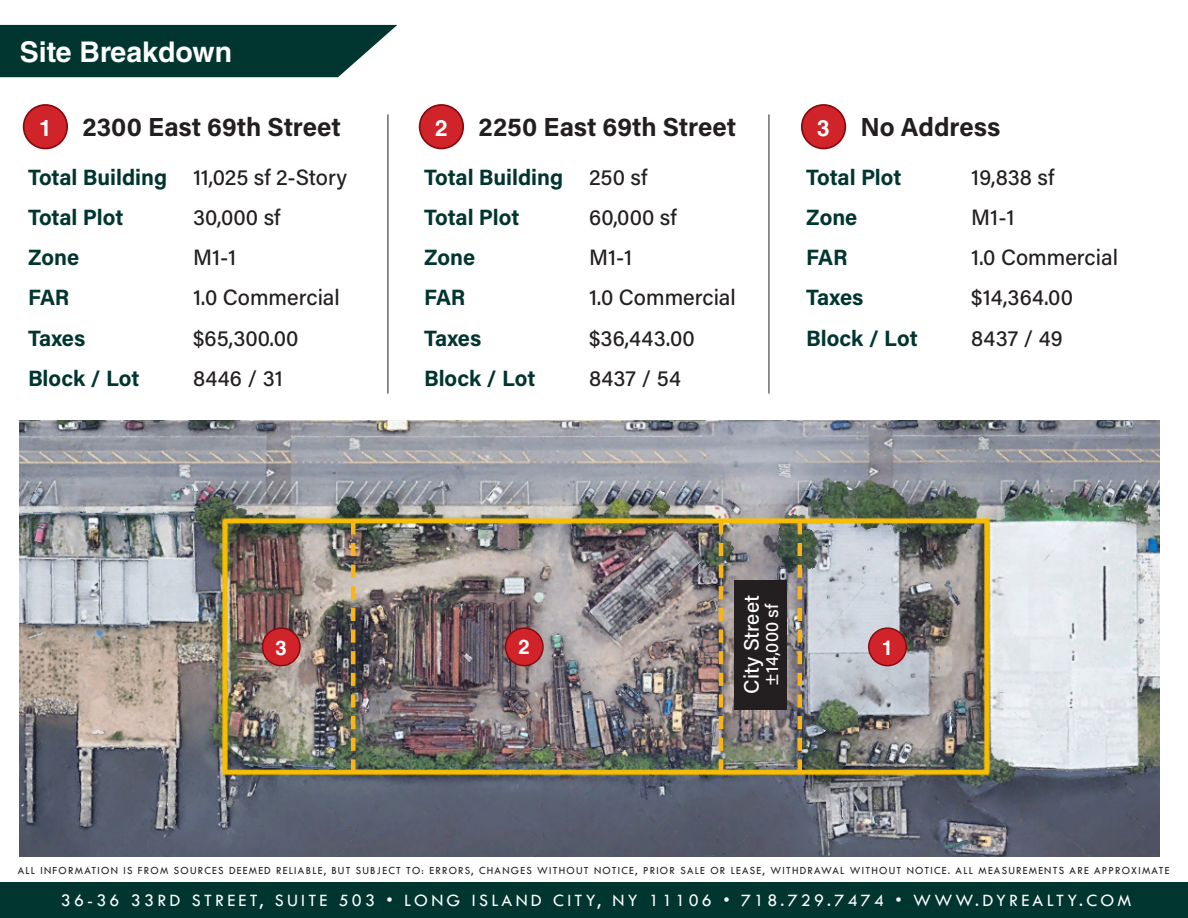
<style>
.page{position:relative;width:1188px;height:918px;background:#fff}
.page>*{position:absolute;margin:0;border:0;box-sizing:border-box;transform-origin:0 0}
.t1{font:700 28.5px "Helvetica LT Std";color:#fff}
.t2{font:700 26.1px "Acumin Pro";letter-spacing:-.005em;color:#231f20}
.t3{font:700 22.5px "Helvetica LT Std";color:#fff}
.t4{font:500 22.2px "Acumin Pro";color:#231f20}
.t5{font:700 22.2px "Acumin Pro";color:#003530}
.t6{font:500 21px "Acumin Pro";color:#fff}
.t7{font:700 20.25px "Helvetica LT Std";color:#fff}
.t8{font:18px "Tw Cen";letter-spacing:.18em;color:#fff}
.t9{font:500 18px "Acumin Pro";letter-spacing:.005em;color:#fff}
.t10{font:11.25px "Tw Cen";letter-spacing:.115em;color:#1b1b1b;scale:.96 1}
</style>
<div class="page">
<div style="left:0;top:882px;width:1188px;height:36px;background:#003530"></div>
<svg style="left:0;top:25px;width:397px;height:52px;background:#12433f"></svg>
<img style="left:20px;top:420px;width:1139px;height:436px">
<svg style="left:798px;top:521px;width:4px;height:251px"></svg>
<svg style="left:719px;top:521px;width:4px;height:251px"></svg>
<svg style="left:351px;top:521px;width:4px;height:251px"></svg>
<div style="left:869px;top:628px;width:37px;height:38px;background:#d1232a;border-radius:50%"></div>
<div style="left:868px;top:627px;width:39px;height:39px;border:1px solid #84090c;border-radius:50%"></div>
<div style="left:262px;top:628px;width:38px;height:38px;background:#d1232a;border-radius:50%"></div>
<div style="left:262px;top:627px;width:39px;height:39px;border:1px solid #84090c;border-radius:50%"></div>
<div style="left:505px;top:628px;width:38px;height:38px;background:#d1232a;border-radius:50%"></div>
<div style="left:505px;top:627px;width:39px;height:39px;border:1px solid #84090c;border-radius:50%"></div>
<div style="left:24px;top:105px;width:43px;height:44px;background:#d1232a;border-radius:50%"></div>
<div style="left:23px;top:104px;width:45px;height:45px;border:2px solid #84090c;border-radius:50%"></div>
<div style="left:420px;top:105px;width:43px;height:44px;background:#d1232a;border-radius:50%"></div>
<div style="left:419px;top:104px;width:45px;height:45px;border:2px solid #84090c;border-radius:50%"></div>
<div style="left:802px;top:105px;width:43px;height:44px;background:#d1232a;border-radius:50%"></div>
<div style="left:801px;top:104px;width:45px;height:45px;border:2px solid #84090c;border-radius:50%"></div>
<hr style="left:388px;top:114px;width:1px;height:280px;background:#231f20">
<hr style="left:769px;top:114px;width:1px;height:280px;background:#231f20">
<div style="left:735px;top:580px;width:52px;height:130px;background:#231f20"></div>
<p class="t1" style="left:20px;top:34px;width:214px">Site Breakdown</p>
<p class="t2" style="left:82px;top:109px;width:260px">2300 East 69th Street</p>
<p class="t2" style="left:478px;top:109px;width:259px">2250 East 69th Street</p>
<p class="t2" style="left:861px;top:109px;width:141px">No Address</p>
<p class="t4" style="left:193px;top:162px;width:156px">11,025 sf 2-Story</p>
<p class="t4" style="left:193px;top:202px;width:89px">30,000 sf</p>
<p class="t4" style="left:193px;top:242px;width:45px">M1-1</p>
<p class="t4" style="left:193px;top:282px;width:148px">1.0 Commercial</p>
<p class="t4" style="left:193px;top:322px;width:107px">$65,300.00</p>
<p class="t4" style="left:193px;top:362px;width:91px">8446 / 31</p>
<p class="t3" style="left:39px;top:114px;width:14px">1</p>
<p class="t3" style="left:435px;top:114px;width:14px">2</p>
<p class="t3" style="left:817px;top:114px;width:14px">3</p>
<p class="t4" style="left:589px;top:162px;width:60px">250 sf</p>
<p class="t4" style="left:589px;top:202px;width:89px">60,000 sf</p>
<p class="t4" style="left:589px;top:242px;width:45px">M1-1</p>
<p class="t4" style="left:589px;top:282px;width:148px">1.0 Commercial</p>
<p class="t4" style="left:589px;top:322px;width:107px">$36,443.00</p>
<p class="t4" style="left:589px;top:362px;width:93px">8437 / 54</p>
<p class="t4" style="left:971px;top:162px;width:85px">19,838 sf</p>
<p class="t4" style="left:971px;top:202px;width:45px">M1-1</p>
<p class="t4" style="left:971px;top:242px;width:148px">1.0 Commercial</p>
<p class="t4" style="left:971px;top:282px;width:103px">$14,364.00</p>
<p class="t4" style="left:971px;top:322px;width:93px">8437 / 49</p>
<p class="t5" style="left:28px;top:162px;width:140px">Total Building</p>
<p class="t5" style="left:28px;top:202px;width:97px">Total Plot</p>
<p class="t5" style="left:28px;top:242px;width:53px">Zone</p>
<p class="t5" style="left:28px;top:282px;width:43px">FAR</p>
<p class="t5" style="left:28px;top:322px;width:59px">Taxes</p>
<p class="t5" style="left:28px;top:362px;width:113px">Block / Lot</p>
<p class="t5" style="left:424px;top:162px;width:140px">Total Building</p>
<p class="t5" style="left:424px;top:202px;width:97px">Total Plot</p>
<p class="t5" style="left:424px;top:242px;width:53px">Zone</p>
<p class="t5" style="left:424px;top:282px;width:43px">FAR</p>
<p class="t5" style="left:424px;top:322px;width:59px">Taxes</p>
<p class="t5" style="left:424px;top:362px;width:113px">Block / Lot</p>
<p class="t5" style="left:806px;top:162px;width:97px">Total Plot</p>
<p class="t5" style="left:806px;top:202px;width:53px">Zone</p>
<p class="t5" style="left:806px;top:242px;width:43px">FAR</p>
<p class="t5" style="left:806px;top:282px;width:59px">Taxes</p>
<p class="t5" style="left:806px;top:322px;width:113px">Block / Lot</p>
<p class="t6" style="left:737px;top:694px;width:100px;rotate:-90deg">City Street</p>
<p class="t9" style="left:760px;top:686px;width:84px;rotate:-90deg">±14,000 sf</p>
<p class="t7" style="left:276px;top:636px;width:13px">3</p>
<p class="t7" style="left:519px;top:635px;width:13px">2</p>
<p class="t7" style="left:882px;top:636px;width:13px">1</p>
<p class="t10" style="left:18px;top:864px;width:1201px">ALL INFORMATION IS FROM SOURCES DEEMED RELIABLE, BUT SUBJECT TO: ERRORS, CHANGES WITHOUT NOTICE, PRIOR SALE OR LEASE, WITHDRAWAL WITHOUT NOTICE. ALL MEASUREMENTS ARE APPROXIMATE</p>
<p class="t8" style="left:61px;top:890px;width:1072px">36-36 33RD STREET, SUITE 503 • LONG ISLAND CITY, NY 11106 • 718.729.7474 • WWW.DYREALTY.COM</p>
</div>
